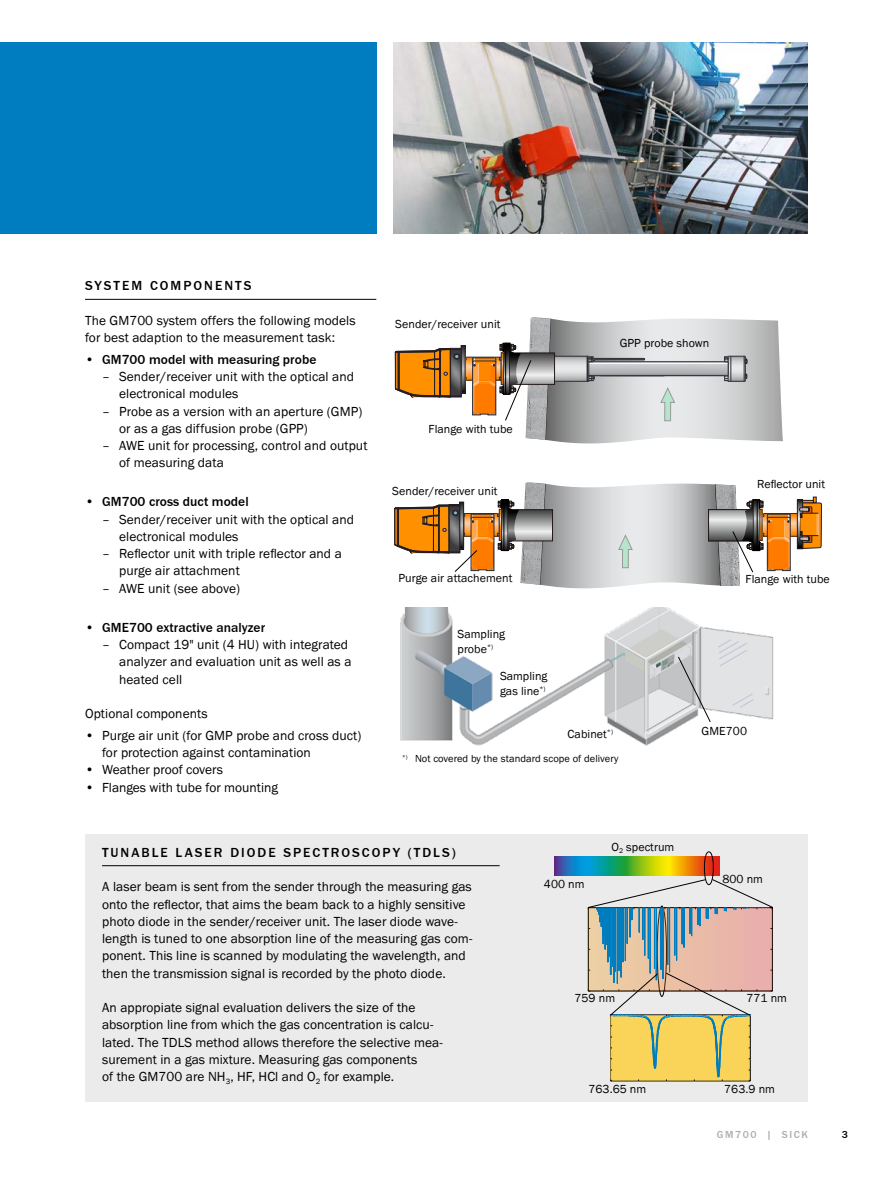
<style>
.page{position:relative;width:893px;height:1188px;background:#fff}
.page>*{position:absolute;margin:0;border:0;box-sizing:border-box;transform-origin:0 0}
.t1{font:13.5px/17.2px "SICK Franklin";letter-spacing:.005em;color:#000}
.t2{font:500 13.5px "SICK Franklin";letter-spacing:.15em;color:#000}
.t3{font:12px/15px "SICK Franklin";letter-spacing:.005em;color:#000}
.t4{font:10.5px "SICK Franklin";letter-spacing:.005em;color:#000}
.t5{font:500 10.5px "SICK Franklin";letter-spacing:.15em;color:#aeacad}
.t6{font:500 10.5px "SICK Franklin";color:#000}
.s1{font-weight:400}
</style>
<div class="page">
<div style="left:0;top:43px;width:376px;height:191px;background:#007cc0"></div>
<div style="left:85px;top:834px;width:723px;height:268px;background:#ebebeb"></div>
<img style="left:393px;top:43px;width:415px;height:191px">
<svg style="left:554px;top:856px;width:33px;height:20px"></svg>
<svg style="left:587px;top:851px;width:186px;height:231px"></svg>
<svg style="left:791px;top:515px;width:5px;height:19px"></svg>
<svg style="left:797px;top:497px;width:25px;height:53px"></svg>
<svg style="left:467px;top:359px;width:5px;height:19px"></svg>
<div style="left:461px;top:345px;width:4px;height:48px;border:1px solid #241e24"></div>
<svg style="left:395px;top:348px;width:71px;height:50px;background:#b27529"></svg>
<img style="left:401px;top:607px;width:373px;height:138px">
<hr style="left:102px;top:865px;width:398px;height:1px;background:#000">
<hr style="left:85px;top:299px;width:291px;height:1px;background:#000">
<svg style="left:472px;top:318px;width:311px;height:125px;background:#c6c3c0"></svg>
<svg style="left:394px;top:483px;width:397px;height:105px"></svg>
<svg style="left:677px;top:656px;width:34px;height:67px;background:#c8c9ca"></svg>
<p class="t2" style="left:85px;top:278px;width:166px">Sys tem Components</p>
<p class="t1" style="left:85px;top:312px;width:272px">The GM700 system offers the following models for best adaption to the measurement task:</p>
<p class="t2" style="left:85px;top:351px;width:233px"><span class="s1">•</span> GM700 model with measuring probe</p>
<p class="t1" style="left:119px;top:368px;width:236px;text-indent:-17px">– Sender/receiver unit with the optical and electronical modules</p>
<p class="t1" style="left:119px;top:403px;width:245px;text-indent:-17px">– Probe as a version with an aperture (GMP) or as a gas diffusion probe (GPP)</p>
<p class="t1" style="left:119px;top:437px;width:250px;text-indent:-17px">– AWE unit for processing, control and output of measuring data</p>
<p class="t2" style="left:85px;top:494px;width:165px"><span class="s1">•</span> GM700 cross duct model</p>
<p class="t1" style="left:119px;top:511px;width:236px;text-indent:-17px">– Sender/receiver unit with the optical and electronical modules</p>
<p class="t1" style="left:119px;top:545px;width:224px;text-indent:-17px">– Reflector unit with triple reflector and a purge air attachment</p>
<p class="t1" style="left:102px;top:580px;width:139px">– AWE unit (see above)</p>
<p class="t2" style="left:85px;top:619px;width:182px"><span class="s1">•</span> GME700 extractive analyzer</p>
<p class="t1" style="left:119px;top:636px;width:234px;text-indent:-17px">– Compact 19" unit (4 HU) with integrated analyzer and evaluation unit as well as a heated cell</p>
<p class="t1" style="left:85px;top:705px;width:124px">Optional components</p>
<p class="t1" style="left:102px;top:727px;width:261px;text-indent:-17px">• Purge air unit (for GMP probe and cross duct) for protection against contamination</p>
<p class="t1" style="left:85px;top:761px;width:139px">• Weather proof covers</p>
<p class="t1" style="left:85px;top:779px;width:194px">• Flanges with tube for mounting</p>
<p class="t3" style="left:395px;top:316px;width:107px">Sender/receiver unit</p>
<p class="t3" style="left:429px;top:421px;width:86px">Flange with tube</p>
<p class="t3" style="left:392px;top:484px;width:107px">Sender/receiver unit</p>
<p class="t3" style="left:620px;top:336px;width:91px">GPP probe shown</p>
<p class="t3" style="left:757px;top:477px;width:69px">Reflector unit</p>
<p class="t3" style="left:398px;top:571px;width:115px">Purge air attachement</p>
<p class="t3" style="left:746px;top:571px;width:86px">Flange with tube</p>
<p class="t3" style="left:458px;top:626px;width:49px">Sampling probe<sup>*)</sup></p>
<p class="t3" style="left:500px;top:669px;width:49px">Sampling gas line<sup>*)</sup></p>
<p class="t3" style="left:568px;top:726px;width:47px">Cabinet<sup>*)</sup></p>
<p class="t3" style="left:702px;top:723px;width:47px">GME700</p>
<p class="t4" style="left:402px;top:752px;width:218px"><sup>*)</sup> Not covered by the standard scope of delivery</p>
<p class="t2" style="left:102px;top:844px;width:355px">Tunabl e Las er Diode Spectros copy (TDLS)</p>
<p class="t1" style="left:102px;top:878px;width:372px">A laser beam is sent from the sender through the measuring gas onto the reflector, that aims the beam back to a highly sensitive photo diode in the sender/receiver unit. The laser diode wave&shy;length is tuned to one absorption line of the measuring gas com&shy;ponent. This line is scanned by modulating the wavelength, and then the transmission signal is recorded by the photo diode.</p>
<p class="t1" style="left:102px;top:999px;width:342px">An appropiate signal evaluation delivers the size of the absorption line from which the gas concentration is calcu&shy;lated. The TDLS method allows therefore the selective mea&shy;surement in a gas mixture. Measuring gas components<br>of the GM700 are NH<sub>3</sub>, HF, HCl and O<sub>2</sub> for example.</p>
<p class="t3" style="left:544px;top:877px;width:42px">400 nm</p>
<p class="t3" style="left:611px;top:839px;width:64px">O<sub>2</sub> spectrum</p>
<p class="t3" style="left:722px;top:872px;width:42px">800 nm</p>
<p class="t3" style="left:574px;top:990px;width:42px">759 nm</p>
<p class="t3" style="left:746px;top:990px;width:42px">771 nm</p>
<p class="t3" style="left:588px;top:1081px;width:59px">763.65 nm</p>
<p class="t3" style="left:724px;top:1081px;width:52px">763.9 nm</p>
<p class="t5" style="left:717px;top:1128px;width:93px">GM700 | SIC K</p>
<p class="t6" style="left:842px;top:1128px;width:8px">3</p>
</div>
